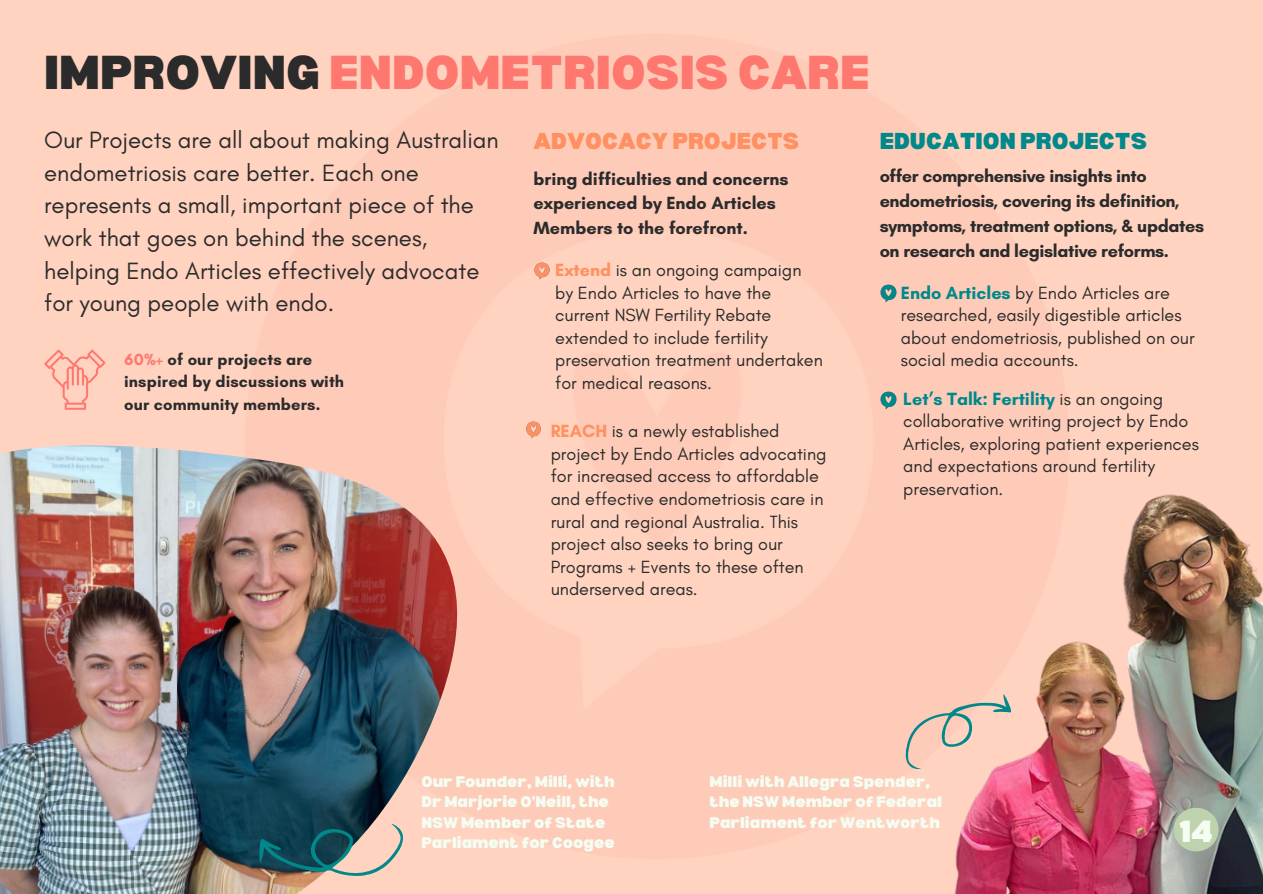
<style>
.page{position:relative;width:1263px;height:894px;background:#fff}
.page>*{position:absolute;margin:0;border:0;box-sizing:border-box;transform-origin:0 0}
.t1{font:900 46.5px "Bernoru";color:#fe786f}
.t2{font:900 30px "Bernoru";color:#f5fdf2}
.t3{font:24px/32.7px "Glacial Indifference";color:#2b2b2b}
.t4{font:900 22.5px "Bernoru";color:#00888b}
.t5{font:900 22.5px "Bernoru";color:#ff9061}
.t6{font:18px/22.5px "Glacial Indifference";color:#2b2b2b}
.t7{font:700 18px/24.8px "Glacial Indifference";letter-spacing:-.02em;color:#2b2b2b}
.t8{font:700 18px/24.8px "Glacial Indifference";color:#2b2b2b}
.t9{font:700 16.5px/22.5px "Glacial Indifference";letter-spacing:.01em;color:#2b2b2b}
.t10{font:900 15px/20.2px "Bernoru";color:#f5fdf2}
.s1{color:#2b2b2b}
.s2{color:#fe786f}
.s3{font-weight:700;color:#ff9061}
.s4{font-weight:700;color:#00888b}
</style>
<div class="page">
<div style="left:0;top:0;width:1263px;height:893px;background:#ffd3c0"></div>
<img style="left:1124px;top:494px;width:139px;height:399px">
<img style="left:457px;top:279px;width:667px;height:614px">
<img style="left:0;top:445px;width:457px;height:448px">
<img style="left:880px;top:391px;width:18px;height:18px">
<svg style="left:250px;top:767px;width:160px;height:126px"></svg>
<svg style="left:44px;top:349px;width:61px;height:60px"></svg>
<img style="left:880px;top:284px;width:18px;height:18px">
<svg style="left:903px;top:681px;width:110px;height:100px"></svg>
<img style="left:534px;top:262px;width:16px;height:17px">
<img style="left:525px;top:421px;width:17px;height:17px">
<div style="left:1174px;top:807px;width:45px;height:44px;background:#bed2ad;border-radius:50%"></div>
<h5 class="t1" style="left:44px;top:46px;width:827px"><span class="s1">IMPROVING</span> ENDOMETRIOSIS CARE</h5>
<p class="t3" style="left:44px;top:123px;width:456px">Our Projects are all about making Australian endometriosis care better. Each one represents a small, important piece of the work that goes on behind the scenes, helping Endo Articles effectively advocate for young people with endo.</p>
<h5 class="t9" style="left:124px;top:347px;width:221px"><span class="s2">60%+</span> of our projects are inspired by discussions with our community members.</h5>
<h1 class="t5" style="left:534px;top:128px;width:267px">ADVOCACY PROJECTS</h1>
<h3 class="t8" style="left:534px;top:166px;width:256px">bring difficulties and concerns experienced by Endo Articles<br>Members to the forefront.</h3>
<h2 class="t6" style="left:555px;top:258px;width:269px"><span class="s3">Extend</span> is an ongoing campaign by Endo Articles to have the current NSW Fertility Rebate extended to include fertility preservation treatment undertaken for medical reasons.</h2>
<p class="t6" style="left:551px;top:420px;width:277px"><span class="s3">REACH</span> is a newly established project by Endo Articles advocating for increased access to affordable and effective endometriosis care in rural and regional Australia. This project also seeks to bring our<br>Programs + Events to these often underserved areas.</p>
<p class="t4" style="left:880px;top:128px;width:269px">EDUCATION PROJECTS</p>
<p class="t7" style="left:880px;top:163px;width:326px">offer comprehensive insights into endometriosis, covering its definition, symptoms, treatment options, &amp; updates on research and legislative reforms.</p>
<p class="t6" style="left:901px;top:281px;width:295px"><span class="s4">Endo Articles</span> by Endo Articles are researched, easily digestible articles about endometriosis, published on our social media accounts.</p>
<p class="t6" style="left:903px;top:387px;width:297px"><span class="s4">Let’s Talk: Fertility</span> is an ongoing collaborative writing project by Endo Articles, exploring patient experiences and expectations around fertility preservation.</p>
<p class="t10" style="left:421px;top:770px;width:195px">Our Founder, Milli, with<br>Dr Marjorie O’Neill, the<br>NSW Member of State<br>Parliament for Coogee</p>
<p class="t10" style="left:709px;top:770px;width:222px">Milli with Allegra Spender,</p>
<h4 class="t10" style="left:709px;top:791px;width:234px">the NSW Member of Federal<br>Parliament for Wentworth</h4>
<p class="t2" style="left:1179px;top:814px;width:35px">14</p>
</div>
